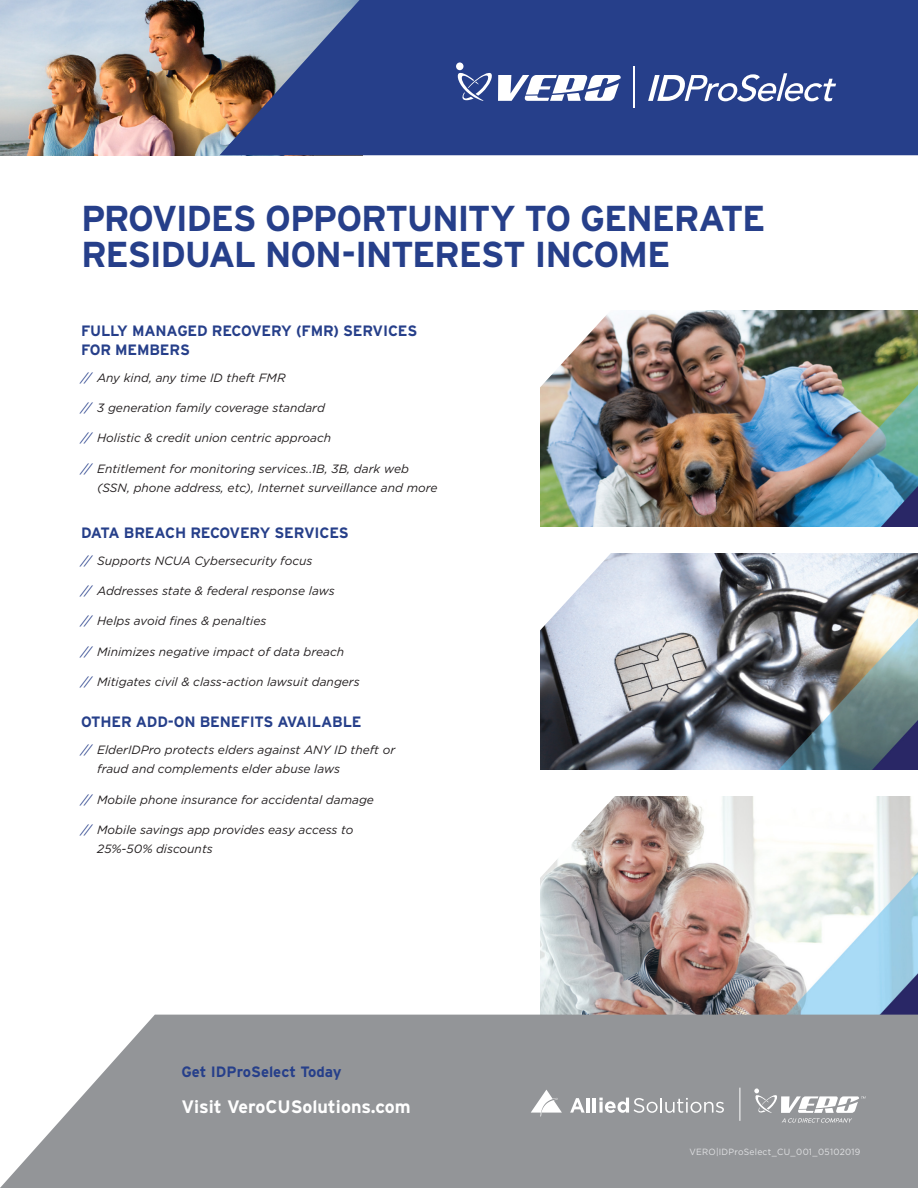
<style>
.page{position:relative;width:918px;height:1188px;background:#fff}
.page>*{position:absolute;margin:0;border:0;box-sizing:border-box;transform-origin:0 0}
.t1{font:700 36px/36px "Interstate";letter-spacing:-.04em;color:#263f8a}
.t2{font:700 18px "Interstate";color:#fff}
.t3{font:700 15px/19.5px "Interstate";letter-spacing:-.01em;color:#263f8a}
.t4{font:italic 12px/19.5px "Gotham";color:#231f20}
.t5{font:9px "Gotham";letter-spacing:.03em;color:#e1e2e4;scale:.95 1}
.s1{color:#263f8a}
</style>
<div class="page">
<img style="left:540px;top:796px;width:378px;height:219px">
<img style="left:540px;top:554px;width:378px;height:216px">
<img style="left:540px;top:310px;width:378px;height:216px">
<svg style="left:540px;top:796px;width:87px;height:100px"></svg>
<svg style="left:540px;top:553px;width:87px;height:95px"></svg>
<img style="left:540px;top:310px;width:87px;height:95px">
<img style="left:0;top:0;width:219px;height:155px">
<svg style="left:0;top:1015px;width:918px;height:173px;background:#9c9ea1"></svg>
<svg style="left:219px;top:0;width:699px;height:155px;background:#334a8c"></svg>
<svg style="left:570px;top:1098px;width:15px;height:15px"></svg>
<hr style="left:586px;top:1098px;width:3px;height:15px;background:#fff">
<hr style="left:593px;top:1098px;width:3px;height:15px;background:#fff">
<svg style="left:599px;top:1098px;width:125px;height:15px"></svg>
<svg style="left:531px;top:1090px;width:31px;height:27px"></svg>
<hr style="left:740px;top:1088px;width:1px;height:33px;background:#fff">
<svg style="left:754px;top:1088px;width:112px;height:35px"></svg>
<div style="left:456px;top:62px;width:8px;height:8px;background:#fff;border-radius:50%"></div>
<svg style="left:456px;top:71px;width:165px;height:30px"></svg>
<svg style="left:648px;top:73px;width:188px;height:29px"></svg>
<hr style="left:634px;top:66px;width:1px;height:41px;background:#fff">
<p class="t1" style="left:81px;top:200px;width:686px">PROVIDES OPPORTUNITY TO GENERATE<br>RESIDUAL NON-INTEREST INCOME</p>
<p class="t3" style="left:81px;top:321px;width:338px">FULLY MANAGED RECOVERY (FMR) SERVICES<br>FOR MEMBERS</p>
<p class="t4" style="left:81px;top:367px;width:206px"><span class="s1">//</span> Any kind, any time ID theft FMR</p>
<p class="t4" style="left:81px;top:398px;width:245px"><span class="s1">//</span> 3 generation family coverage standard</p>
<p class="t4" style="left:81px;top:428px;width:252px"><span class="s1">//</span> Holistic &amp; credit union centric approach</p>
<p class="t4" style="left:97px;top:458px;width:342px;text-indent:-16px"><span class="s1">//</span> Entitlement for monitoring services..1B, 3B, dark web (SSN, phone address, etc), Internet surveillance and more</p>
<p class="t3" style="left:81px;top:523px;width:269px">DATA BREACH RECOVERY SERVICES</p>
<p class="t4" style="left:81px;top:550px;width:233px"><span class="s1">//</span> Supports NCUA Cybersecurity focus</p>
<p class="t4" style="left:81px;top:581px;width:255px"><span class="s1">//</span> Addresses state &amp; federal response laws</p>
<p class="t4" style="left:81px;top:611px;width:187px"><span class="s1">//</span> Helps avoid fines &amp; penalties</p>
<p class="t4" style="left:81px;top:641px;width:265px"><span class="s1">//</span> Minimizes negative impact of data breach</p>
<p class="t4" style="left:81px;top:672px;width:280px"><span class="s1">//</span> Mitigates civil &amp; class-action lawsuit dangers</p>
<p class="t3" style="left:81px;top:712px;width:282px">OTHER ADD-ON BENEFITS AVAILABLE</p>
<p class="t4" style="left:97px;top:739px;width:299px;text-indent:-16px"><span class="s1">//</span> ElderIDPro protects elders against ANY ID theft or fraud and complements elder abuse laws</p>
<p class="t4" style="left:81px;top:789px;width:294px"><span class="s1">//</span> Mobile phone insurance for accidental damage</p>
<p class="t4" style="left:97px;top:820px;width:258px;text-indent:-16px"><span class="s1">//</span> Mobile savings app provides easy access to<br>25%-50% discounts</p>
<p class="t3" style="left:181px;top:1062px;width:162px">Get IDProSelect Today</p>
<p class="t2" style="left:181px;top:1097px;width:231px">Visit VeroCUSolutions.com</p>
<p class="t5" style="left:690px;top:1146px;width:181px">VERO|IDProSelect_CU_001_05102019</p>
</div>
